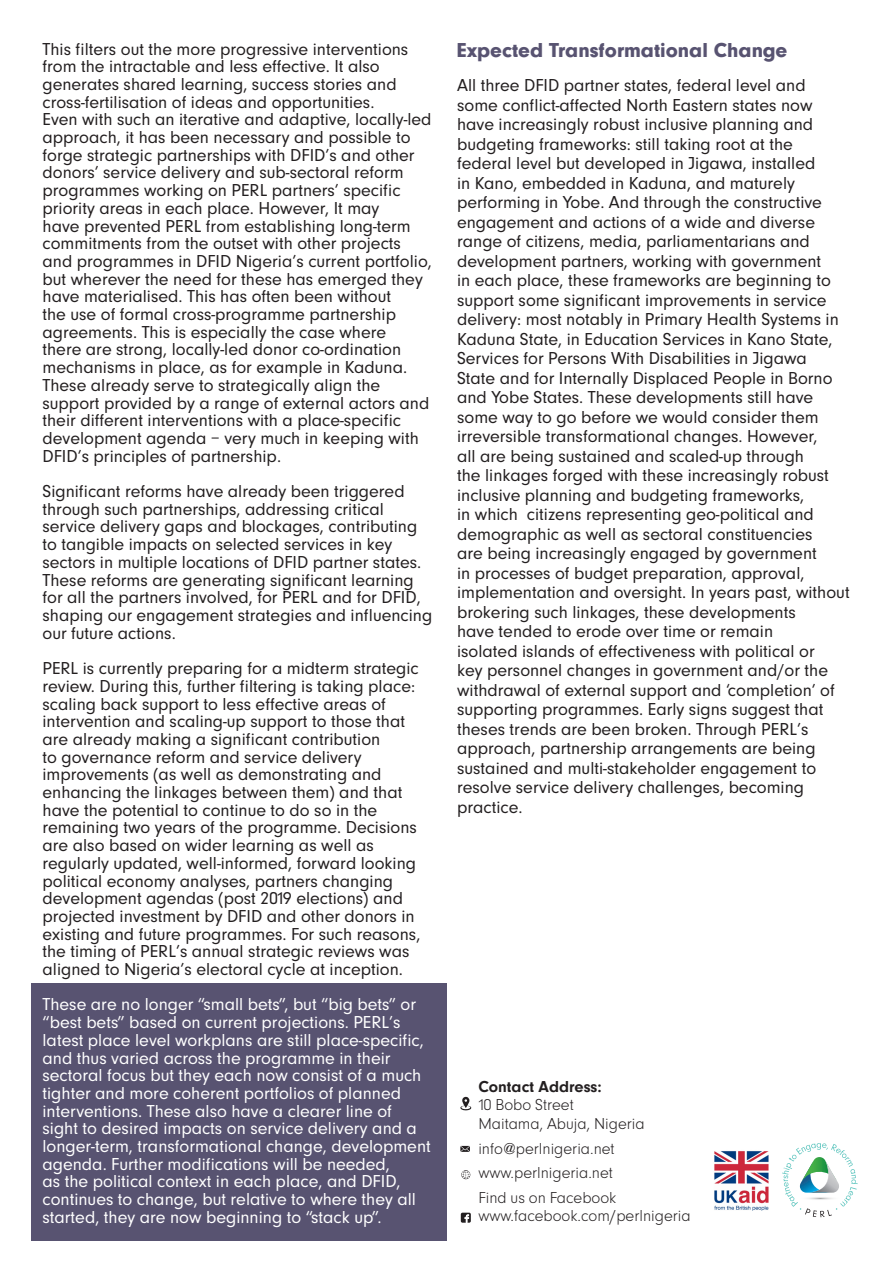
<style>
.page{position:relative;width:893px;height:1263px;background:#fff}
.page>*{position:absolute;margin:0;border:0;box-sizing:border-box;transform-origin:0 0}
.t1{font:900 21px "Neuzeit";color:#585371}
.t2{font:18px/17.7px "Neuzeit";color:#231f20}
.t3{font:18px/17.7px "Neuzeit";color:#fff}
.t4{font:16.5px "Neuzeit Lgt";color:#231f20}
.t5{font:16.5px "Neuzeit Bld";color:#231f20}
</style>
<div class="page">
<div style="left:31px;top:983px;width:415px;height:258px;background:#585371"></div>
<img style="left:714px;top:1151px;width:55px;height:60px">
<svg style="left:460px;top:1097px;width:11px;height:13px"></svg>
<svg style="left:460px;top:1146px;width:10px;height:6px"></svg>
<svg style="left:461px;top:1170px;width:9px;height:9px"></svg>
<svg style="left:461px;top:1213px;width:10px;height:10px"></svg>
<svg style="left:782px;top:1143px;width:76px;height:74px"></svg>
<p class="t2" style="left:43px;top:41px;width:367px">This filters out the more progressive interventions from the intractable and less effective. It also generates shared learning, success stories and cross-fertilisation of ideas and opportunities.</p>
<p class="t2" style="left:43px;top:112px;width:391px">Even with such an iterative and adaptive, locally-led approach, it has been necessary and possible to forge strategic partnerships with DFID’s and other donors’ service delivery and sub-sectoral reform programmes working on PERL partners’ specific priority areas in each place. However, It may<br>have prevented PERL from establishing long-term commitments from the outset with other projects and programmes in DFID Nigeria’s current portfolio, but wherever the need for these has emerged they have materialised. This has often been without<br>the use of formal cross-programme partnership agreements. This is especially the case where<br>there are strong, locally-led donor co-ordination mechanisms in place, as for example in Kaduna.<br>These already serve to strategically align the support provided by a range of external actors and their different interventions with a place-specific development agenda – very much in keeping with DFID’s principles of partnership.</p>
<p class="t2" style="left:43px;top:484px;width:391px">Significant reforms have already been triggered through such partnerships, addressing critical service delivery gaps and blockages, contributing to tangible impacts on selected services in key sectors in multiple locations of DFID partner states.<br>These reforms are generating significant learning for all the partners involved, for PERL and for DFID, shaping our engagement strategies and influencing our future actions.</p>
<p class="t2" style="left:43px;top:661px;width:379px">PERL is currently preparing for a midterm strategic review. During this, further filtering is taking place: scaling back support to less effective areas of intervention and scaling-up support to those that are already making a significant contribution<br>to governance reform and service delivery improvements (as well as demonstrating and enhancing the linkages between them) and that have the potential to continue to do so in the remaining two years of the programme. Decisions are also based on wider learning as well as regularly updated, well-informed, forward looking political economy analyses, partners changing development agendas (post 2019 elections) and projected investment by DFID and other donors in existing and future programmes. For such reasons, the timing of PERL’s annual strategic reviews was aligned to Nigeria’s electoral cycle at inception.</p>
<p class="t3" style="left:43px;top:997px;width:390px">These are no longer “small bets”, but “big bets” or “best bets” based on current projections. PERL’s latest place level workplans are still place-specific, and thus varied across the programme in their sectoral focus but they each now consist of a much tighter and more coherent portfolios of planned interventions. These also have a clearer line of sight to desired impacts on service delivery and a longer-term, transformational change, development agenda. Further modifications will be needed,<br>as the political context in each place, and DFID, continues to change, but relative to where they all started, they are now beginning to “stack up”.</p>
<p class="t1" style="left:457px;top:36px;width:332px">Expected Transformational Change</p>
<p class="t2" style="left:457px;top:77px;width:394px;line-height:19.5px">All three DFID partner states, federal level and some conflict-affected North Eastern states now have increasingly robust inclusive planning and budgeting frameworks: still taking root at the federal level but developed in Jigawa, installed<br>in Kano, embedded in Kaduna, and maturely performing in Yobe. And through the constructive engagement and actions of a wide and diverse range of citizens, media, parliamentarians and development partners, working with government<br>in each place, these frameworks are beginning to support some significant improvements in service delivery: most notably in Primary Health Systems in Kaduna State, in Education Services in Kano State, Services for Persons With Disabilities in Jigawa State and for Internally Displaced People in Borno and Yobe States. These developments still have some way to go before we would consider them irreversible transformational changes. However,<br>all are being sustained and scaled-up through<br>the linkages forged with these increasingly robust inclusive planning and budgeting frameworks,<br>in which citizens representing geo-political and demographic as well as sectoral constituencies<br>are being increasingly engaged by government<br>in processes of budget preparation, approval, implementation and oversight. In years past, without brokering such linkages, these developments<br>have tended to erode over time or remain<br>isolated islands of effectiveness with political or<br>key personnel changes in government and/or the withdrawal of external support and ‘completion’ of supporting programmes. Early signs suggest that theses trends are been broken. Through PERL’s approach, partnership arrangements are being sustained and multi-stakeholder engagement to resolve service delivery challenges, becoming practice.</p>
<p class="t5" style="left:478px;top:1075px;width:125px">Contact Address:</p>
<p class="t4" style="left:478px;top:1094px;width:97px">10 Bobo Street</p>
<p class="t4" style="left:478px;top:1112px;width:168px">Maitama, Abuja, Nigeria</p>
<p class="t4" style="left:478px;top:1137px;width:138px">info@perlnigeria.net</p>
<p class="t4" style="left:478px;top:1162px;width:136px">www.perlnigeria.net</p>
<p class="t4" style="left:478px;top:1186px;width:139px">Find us on Facebook</p>
<p class="t4" style="left:478px;top:1205px;width:214px">www.facebook.com/perlnigeria</p>
</div>
